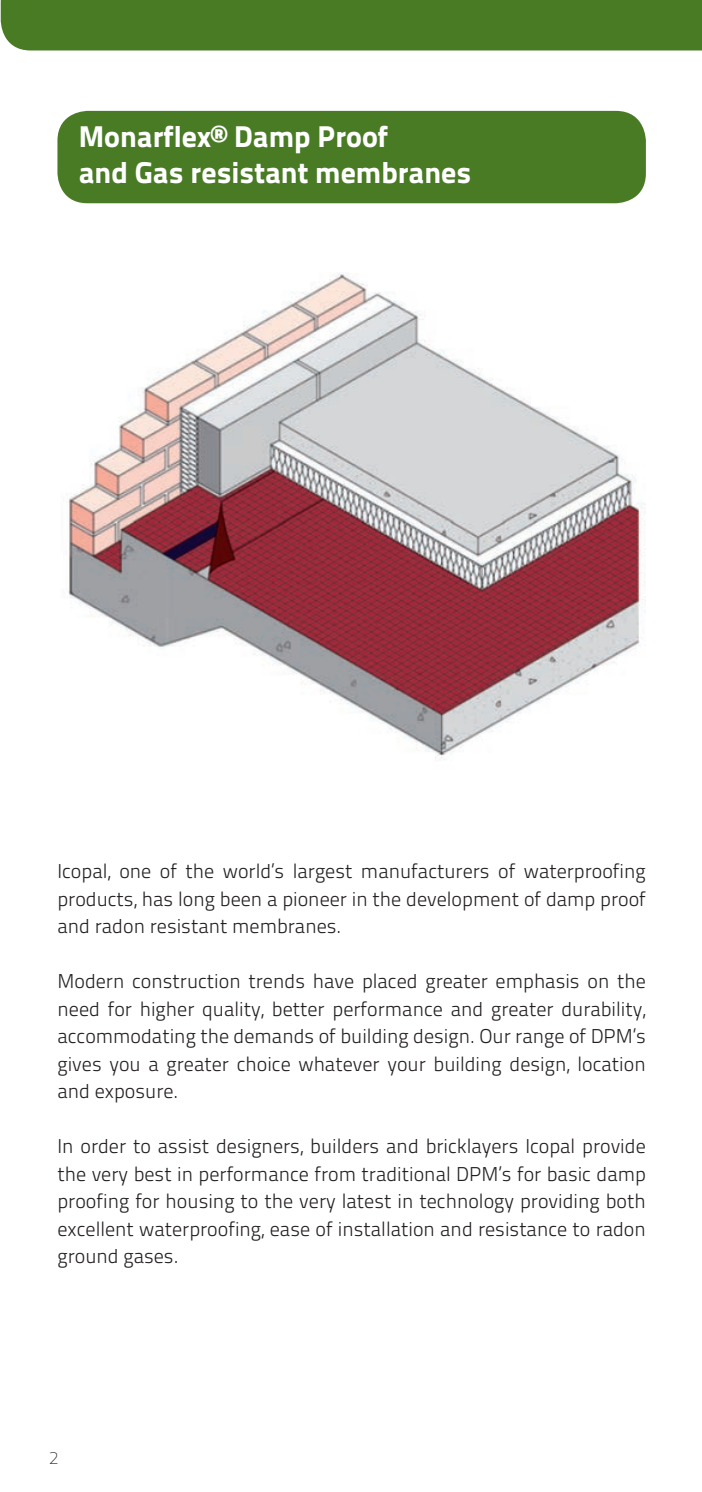
<style>
.page{position:relative;width:702px;height:1492px;background:#fff}
.page>*{position:absolute;margin:0;border:0;box-sizing:border-box;transform-origin:0 0}
.Kop{font:30px/36px "Titillium Text 25 L 999 wt";color:#fff}
.Platte_tekst{font:20px/27.5px "Titillium Text 25 L 250 wt";color:#231f20;text-align:justify}
.t1{font:17.5px "Titillium Text 25 L 1 wt";color:#231f20}
</style>
<div class="page">
<img style="left:68px;top:273px;width:578px;height:485px">
<div style="left:57px;top:111px;width:589px;height:92px;background:#497b25;border-radius:30px"></div>
<div style="left:0;top:0;width:702px;height:50px;background:#497b25"></div>
<p class="Kop" style="left:79px;top:116px;width:394px">Monarflex® Damp Proof<br>and Gas resistant membranes</p>
<p class="Platte_tekst" style="left:57px;top:856px;width:590px">Icopal, one of the world’s largest manufacturers of waterproofing products, has long been a pioneer in the development of damp proof and radon resistant membranes.</p>
<p class="Platte_tekst" style="left:57px;top:966px;width:590px">Modern construction trends have placed greater emphasis on the need for higher quality, better performance and greater durability, accommodating the demands of building design. Our range of DPM’s gives you a greater choice whatever your building design, location and exposure.</p>
<p class="Platte_tekst" style="left:57px;top:1131px;width:590px">In order to assist designers, builders and bricklayers Icopal provide the very best in performance from traditional DPM’s for basic damp proofing for housing to the very latest in technology providing both excellent waterproofing, ease of installation and resistance to radon ground gases.</p>
<p class="t1" style="left:49px;top:1445px;width:11px">2</p>
</div>
